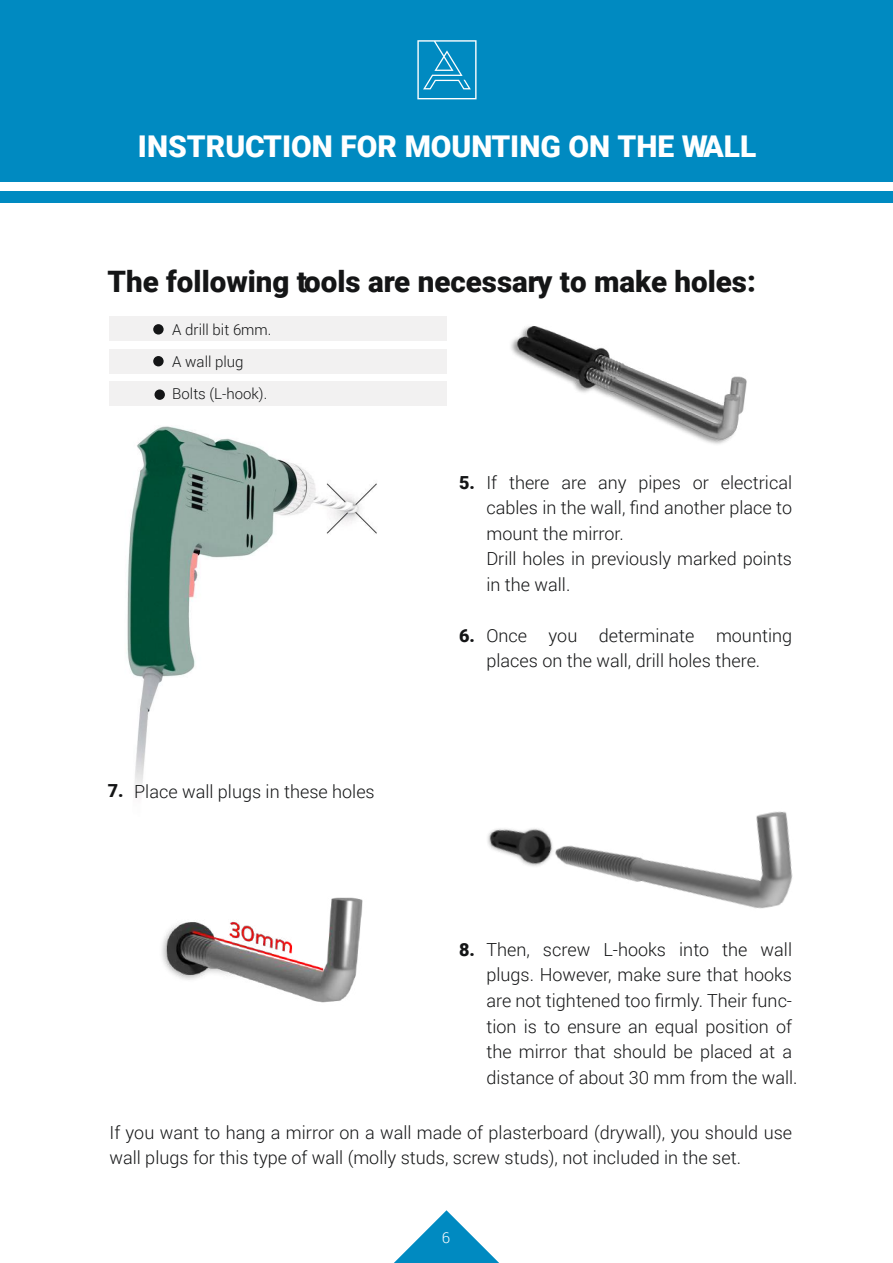
<style>
.page{position:relative;width:893px;height:1263px;background:#fff}
.page>*{position:absolute;margin:0;border:0;box-sizing:border-box;transform-origin:0 0}
.t1{font:900 30px "Roboto";color:#fff}
.t2{font:900 29.55px "Roboto";color:#141516}
.t3{font:300 18px/25.5px "Roboto";color:#141516}
.t4{font:900 18px "Roboto";color:#141516}
.t5{font:300 15px/32px "Roboto";color:#141516}
.t6{font:300 15px "Roboto";color:#fff}
.s1{font-weight:900}
</style>
<div class="page">
<img style="left:127px;top:426px;width:250px;height:367px">
<img style="left:511px;top:326px;width:236px;height:118px">
<img style="left:162px;top:921px;width:160px;height:82px">
<img style="left:322px;top:695px;width:471px;height:308px">
<svg style="left:394px;top:1210px;width:105px;height:53px"></svg>
<div style="left:109px;top:316px;width:338px;height:25px;background:#f2f1f1"></div>
<div style="left:109px;top:349px;width:338px;height:25px;background:#f2f1f1"></div>
<div style="left:109px;top:381px;width:338px;height:25px;background:#f2f1f1"></div>
<div style="left:155px;top:389px;width:10px;height:11px;background:#141516;border-radius:50%"></div>
<div style="left:153px;top:324px;width:11px;height:11px;background:#141516;border-radius:50%"></div>
<div style="left:153px;top:356px;width:11px;height:10px;background:#141516;border-radius:50%"></div>
<div style="left:0;top:0;width:893px;height:202px;background:#008ac1"></div>
<div style="left:0;top:182px;width:893px;height:8px;background:#fff"></div>
<svg style="left:417px;top:40px;width:60px;height:59px"></svg>
<h1 class="t1" style="left:138px;top:125px;width:620px">INSTRUCTION FOR MOUNTING ON THE WALL</h1>
<h2 class="t2" style="left:108px;top:261px;width:650px">The following tools are necessary to make holes:</h2>
<p class="t5" style="left:172px;top:313px;width:101px">A drill bit 6mm.<br>A wall plug<br>Bolts (L-hook).</p>
<p class="t3" style="left:108px;top:778px;width:268px"><span class="s1">7.</span> Place wall plugs in these holes</p>
<p class="t4" style="left:459px;top:470px;width:17px">5.</p>
<p class="t4" style="left:459px;top:623px;width:17px">6.</p>
<p class="t3" style="left:486px;top:469px;width:307px">If there are any pipes or electrical cables in the wall, find another place to mount the mirror.<br>Drill holes in previously marked points in the wall.</p>
<p class="t3" style="left:486px;top:622px;width:307px">Once you determinate mounting places on the wall, drill holes there.</p>
<p class="t3" style="left:486px;top:936px;width:313px;text-indent:-27px"><span class="s1">8.</span> Then, screw L-hooks into the wall plugs. However, make sure that hooks are not tightened too firmly. Their func&shy;tion is to ensure an equal position of the mirror that should be placed at a distance of about 30 mm from the wall.</p>
<p class="t3" style="left:109px;top:1119px;width:684px">If you want to hang a mirror on a wall made of plasterboard (drywall), you should use wall plugs for this type of wall (molly studs, screw studs), not included in the set.</p>
<p class="t6" style="left:442px;top:1227px;width:10px">6</p>
</div>
